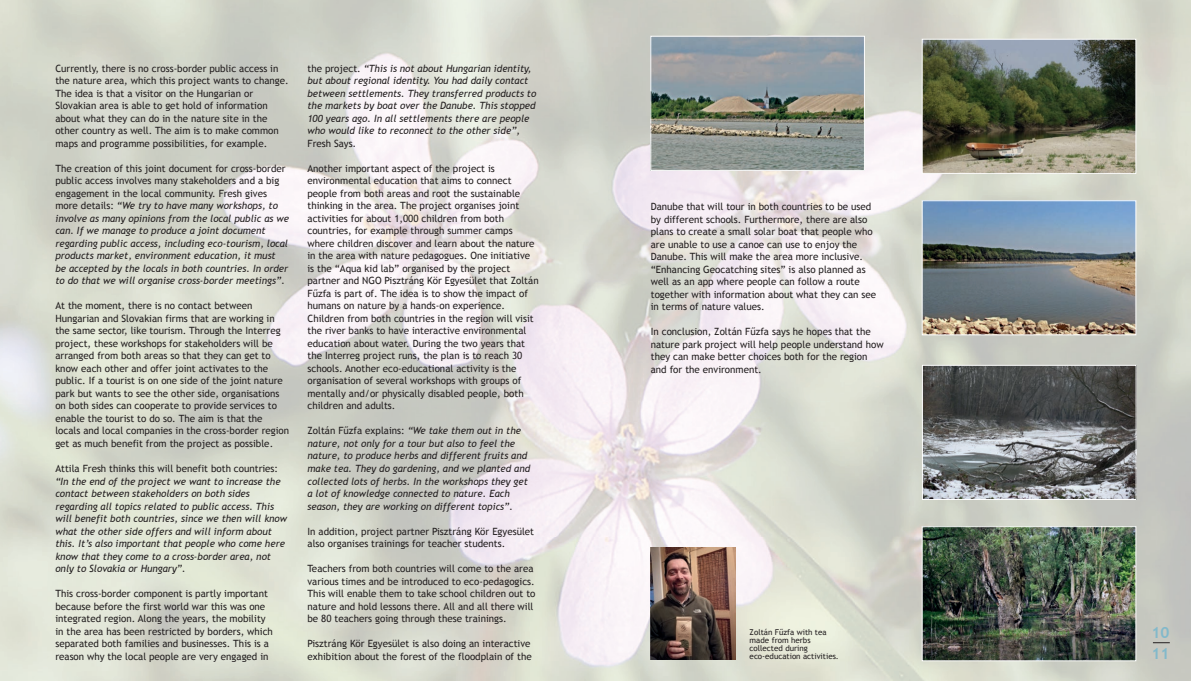
<style>
.page{position:relative;width:1191px;height:681px;background:#fff}
.page>*{position:absolute;margin:0;border:0;box-sizing:border-box;transform-origin:0 0}
.t1{font:700 15.4px/21.4px "Trebuchet MS";color:#82b9cb}
.t2{font:10px/12.5px "Trebuchet MS";color:#231f20}
.t3{font:italic 10px/12.5px "Trebuchet MS";color:#231f20}
.t4{font:8px/8px "Trebuchet MS";color:#231f20}
.s1{font-style:normal}
</style>
<div class="page">
<img style="left:0;top:0;width:1191px;height:680px">
<svg style="left:1152px;top:642px;width:17px;height:1px"></svg>
<img style="left:650px;top:547px;width:85px;height:112px">
<img style="left:652px;top:38px;width:211px;height:131px">
<div style="left:650px;top:36px;width:215px;height:135px;border:1px solid #fff"></div>
<img style="left:923px;top:41px;width:211px;height:131px">
<div style="left:921px;top:39px;width:215px;height:135px;border:1px solid #fff"></div>
<img style="left:923px;top:202px;width:211px;height:131px">
<div style="left:921px;top:200px;width:215px;height:135px;border:1px solid #fff"></div>
<img style="left:924px;top:366px;width:210px;height:131px">
<div style="left:922px;top:364px;width:214px;height:135px;border:1px solid #fff"></div>
<img style="left:923px;top:528px;width:211px;height:131px">
<div style="left:921px;top:526px;width:215px;height:135px;border:1px solid #fff"></div>
<p class="t2" style="left:55px;top:62px;width:235px">Currently, there is no cross-border public access in the nature area, which this project wants to change.<br>The idea is that a visitor on the Hungarian or Slovakian area is able to get hold of information about what they can do in the nature site in the other country as well. The aim is to make common maps and programme possibilities, for example.</p>
<p class="t3" style="left:55px;top:162px;width:235px"><span class="s1">The creation of this joint document for cross-border public access involves many stakeholders and a big engagement in the local community. Fresh gives more details:</span> “We try to have many workshops, to involve as many opinions from the local public as we can. If we manage to produce a joint document regarding public access, including eco-tourism, local products market, environment education, it must<br>be accepted by the locals in both countries. In order to do that we will organise cross-border meetings”.</p>
<p class="t2" style="left:55px;top:299px;width:235px">At the moment, there is no contact between Hungarian and Slovakian firms that are working in the same sector, like tourism. Through the Interreg project, these workshops for stakeholders will be arranged from both areas so that they can get to know each other and offer joint activates to the public. If a tourist is on one side of the joint nature park but wants to see the other side, organisations on both sides can cooperate to provide services to enable the tourist to do so. The aim is that the locals and local companies in the cross-border region get as much benefit from the project as possible.</p>
<p class="t2" style="left:55px;top:462px;width:224px">Attila Fresh thinks this will benefit both countries:</p>
<p class="t3" style="left:55px;top:474px;width:233px">“In the end of the project we want to increase the contact between stakeholders on both sides regarding all topics related to public access. This will benefit both countries, since we then will know what the other side offers and will inform about this. It’s also important that people who come here know that they come to a cross-border area, not only to Slovakia or Hungary”.</p>
<p class="t2" style="left:55px;top:587px;width:219px">This cross-border component is partly important because before the first world war this was one integrated region. Along the years, the mobility in the area has been restricted by borders, which separated both families and businesses. This is a reason why the local people are very engaged in</p>
<p class="t3" style="left:307px;top:62px;width:230px"><span class="s1">the project.</span> “This is not about Hungarian identity, but about regional identity. You had daily contact between settlements. They transferred products to the markets by boat over the Danube. This stopped 100 years ago. In all settlements there are people who would like to reconnect to the other side”, <span class="s1">Fresh Says</span>.</p>
<p class="t2" style="left:307px;top:162px;width:233px">Another important aspect of the project is environmental education that aims to connect people from both areas and root the sustainable thinking in the area. The project organises joint activities for about 1,000 children from both countries, for example through summer camps where children discover and learn about the nature in the area with nature pedagogues. One initiative is the “Aqua kid lab” organised by the project partner and NGO Pisztráng Kör Egyesület that Zoltán Fűzfa is part of. The idea is to show the impact of humans on nature by a hands-on experience.<br>Children from both countries in the region will visit the river banks to have interactive environmental education about water. During the two years that the Interreg project runs, the plan is to reach 30 schools. Another eco-educational activity is the organisation of several workshops with groups of mentally and/or physically disabled people, both children and adults.</p>
<p class="t3" style="left:307px;top:424px;width:224px"><span class="s1">Zoltán Fűzfa explains:</span> “We take them out in the nature, not only for a tour but also to feel the nature, to produce herbs and different fruits and make tea. They do gardening, and we planted and collected lots of herbs. In the workshops they get a lot of knowledge connected to nature. Each season, they are working on different topics”.</p>
<p class="t2" style="left:307px;top:524px;width:228px">In addition, project partner Pisztráng Kör Egyesület also organises trainings for teacher students.</p>
<p class="t2" style="left:307px;top:562px;width:229px">Teachers from both countries will come to the area various times and be introduced to eco-pedagogics.<br>This will enable them to take school children out to nature and hold lessons there. All and all there will be 80 teachers going through these trainings.</p>
<p class="t2" style="left:307px;top:637px;width:226px">Pisztráng Kör Egyesület is also doing an interactive exhibition about the forest of the floodplain of the</p>
<p class="t2" style="left:651px;top:200px;width:227px">Danube that will tour in both countries to be used by different schools. Furthermore, there are also plans to create a small solar boat that people who are unable to use a canoe can use to enjoy the Danube. This will make the area more inclusive. “Enhancing Geocatching sites” is also planned as well as an app where people can follow a route together with information about what they can see in terms of nature values.</p>
<p class="t2" style="left:651px;top:325px;width:234px">In conclusion, Zoltán Fűzfa says he hopes that the nature park project will help people understand how they can make better choices both for the region and for the environment.</p>
<p class="t4" style="left:749px;top:627px;width:91px">Zoltán Fűzfa with tea made from herbs collected during eco-education activities.</p>
<h1 class="t1" style="left:1151px;top:621px;width:20px">10<br>11</h1>
</div>
